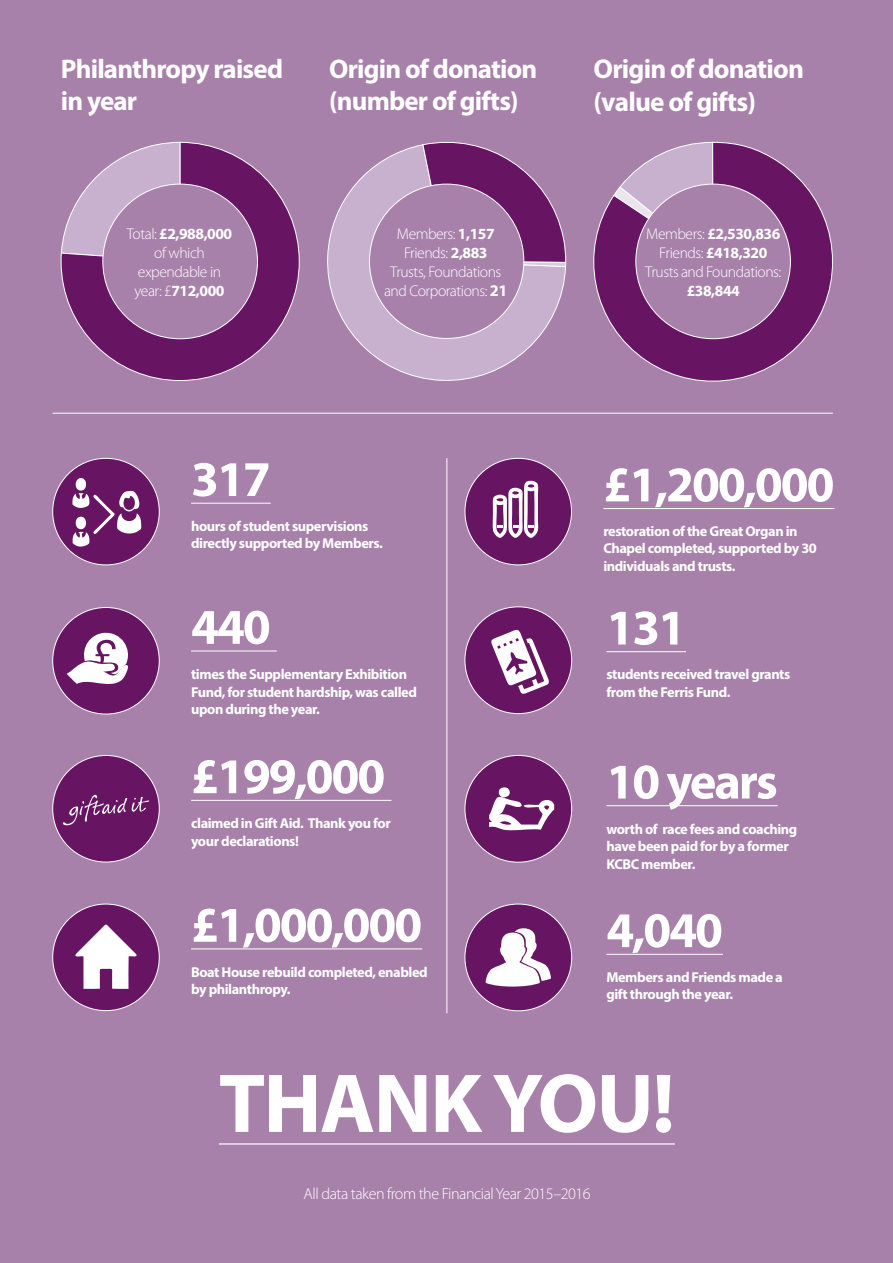
<style>
.page{position:relative;width:893px;height:1263px;background:#a881ab}
.page>*{position:absolute;margin:0;border:0;box-sizing:border-box;transform-origin:0 0}
.t1{font:700 84.45px "Myriad Pro";letter-spacing:-.02em;color:#fff}
.t2{font:700 50.25px "Myriad Pro";letter-spacing:-.04em;color:#fff}
.t3{font:700 27.3px/32.7px "Myriad Pro";letter-spacing:-.03em;color:#fff}
.t4{font:700 27px/32.4px "Myriad Pro";letter-spacing:-.03em;color:#fff}
.t5{font:300 16.05px "Myriad Pro";letter-spacing:-.03em;color:#fff}
.t6{font:300 15.6px/18.8px "Myriad Pro";letter-spacing:-.03em;color:#fff;text-align:center}
.t7{font:700 15.6px "Myriad Pro";color:#fff}
.t8{font:700 14.4px/17.2px "Myriad Pro";letter-spacing:-.03em;color:#fff}
.s1{font-weight:700}
.s2{font-weight:700;font-size:16.2px}
</style>
<div class="page">
<hr style="left:53px;top:413px;width:780px;height:1px;background:#fff">
<hr style="left:446px;top:458px;width:1px;height:555px;background:#fff">
<svg style="left:593px;top:142px;width:240px;height:240px"></svg>
<div style="left:636px;top:184px;width:154px;height:155px;background:#a881ab;border-radius:50%"></div>
<svg style="left:327px;top:144px;width:239px;height:237px"></svg>
<svg style="left:422px;top:142px;width:144px;height:125px"></svg>
<div style="left:369px;top:184px;width:155px;height:154px;background:#a881ab;border-radius:50%"></div>
<svg style="left:61px;top:142px;width:238px;height:238px;background:#813f80"></svg>
<div style="left:103px;top:184px;width:154px;height:155px;background:#a881ab;border-radius:50%"></div>
<div style="left:465px;top:904px;width:107px;height:107px;background:#671463;border-radius:50%"></div>
<svg style="left:486px;top:928px;width:65px;height:59px"></svg>
<hr style="left:606px;top:954px;width:117px;height:1px;background:#fff">
<div style="left:465px;top:755px;width:107px;height:107px;background:#671463;border-radius:50%"></div>
<svg style="left:489px;top:787px;width:66px;height:44px"></svg>
<hr style="left:606px;top:805px;width:172px;height:1px;background:#fff">
<div style="left:465px;top:607px;width:107px;height:107px;background:#671463;border-radius:50%"></div>
<svg style="left:491px;top:629px;width:58px;height:65px"></svg>
<hr style="left:606px;top:651px;width:80px;height:1px;background:#fff">
<div style="left:465px;top:458px;width:106px;height:107px;background:#671463;border-radius:50%"></div>
<svg style="left:492px;top:481px;width:47px;height:57px"></svg>
<hr style="left:603px;top:508px;width:231px;height:1px;background:#fff">
<svg style="left:52px;top:903px;width:108px;height:109px"></svg>
<hr style="left:191px;top:948px;width:231px;height:1px;background:#fff">
<div style="left:53px;top:458px;width:106px;height:107px;background:#671463;border-radius:50%"></div>
<svg style="left:72px;top:478px;width:69px;height:69px"></svg>
<hr style="left:191px;top:503px;width:80px;height:1px;background:#fff">
<div style="left:53px;top:755px;width:106px;height:107px;background:#671463;border-radius:50%"></div>
<svg style="left:62px;top:794px;width:87px;height:31px"></svg>
<hr style="left:191px;top:800px;width:200px;height:1px;background:#fff">
<hr style="left:191px;top:651px;width:86px;height:1px;background:#fff">
<div style="left:53px;top:607px;width:106px;height:107px;background:#671463;border-radius:50%"></div>
<svg style="left:67px;top:632px;width:61px;height:52px"></svg>
<hr style="left:219px;top:1143px;width:456px;height:1px;background:#fff">
<h3 class="t4" style="left:61px;top:51px;width:224px">Philanthropy raised in year</h3>
<p class="t6" style="left:127px;top:225px;width:107px">Total: <span class="s1">£2,988,000 </span>of which expendable in year: £<span class="s1">712,000</span></p>
<h3 class="t4" style="left:329px;top:51px;width:210px">Origin of donation (number of gifts)</h3>
<p class="t6" style="left:384px;top:225px;width:125px">Members: <span class="s1">1,157<br></span>Friends: <span class="s1">2,883<br></span>Trusts, Foundations and Corporations: <span class="s2">21</span></p>
<h3 class="t3" style="left:593px;top:51px;width:212px">Origin of donation (value of gifts)</h3>
<p class="t6" style="left:645px;top:225px;width:138px">Members: <span class="s1">£2,530,836<br></span>Friends: <span class="s1">£418,320<br></span>Trusts and Foundations:</p>
<p class="t7" style="left:687px;top:280px;width:55px">£38,844</p>
<h2 class="t2" style="left:191px;top:446px;width:81px">317</h2>
<p class="t8" style="left:191px;top:517px;width:193px">hours of student supervisions directly supported by Members.</p>
<h2 class="t2" style="left:191px;top:594px;width:81px">440</h2>
<p class="t8" style="left:191px;top:665px;width:227px">times the Supplementary Exhibition<br>Fund, for student hardship, was called upon during the year.</p>
<h2 class="t2" style="left:191px;top:743px;width:196px">£199,000</h2>
<p class="t8" style="left:191px;top:814px;width:201px">claimed in Gift Aid. Thank you for your declarations!</p>
<h2 class="t2" style="left:191px;top:892px;width:233px">£1,000,000</h2>
<p class="t8" style="left:191px;top:963px;width:238px">Boat House rebuild completed, enabled by philanthropy.</p>
<h2 class="t2" style="left:603px;top:452px;width:233px">£1,200,000</h2>
<p class="t8" style="left:603px;top:522px;width:215px">restoration of the Great Organ in<br>Chapel completed, supported by 30 individuals and trusts.</p>
<h2 class="t2" style="left:606px;top:595px;width:81px">131</h2>
<p class="t8" style="left:606px;top:665px;width:185px">students received travel grants from the Ferris Fund.</p>
<h2 class="t2" style="left:606px;top:749px;width:173px">10 years</h2>
<p class="t8" style="left:606px;top:820px;width:192px">worth of race fees and coaching have been paid for by a former<br>KCBC member.</p>
<h2 class="t2" style="left:606px;top:897px;width:118px">4,040</h2>
<p class="t8" style="left:606px;top:968px;width:178px">Members and Friends made a gift through the year.</p>
<h1 class="t1" style="left:219px;top:1048px;width:457px">THANK YOU!</h1>
<p class="t5" style="left:304px;top:1184px;width:289px">All data taken from the Financial Year 2015–2016</p>
</div>
